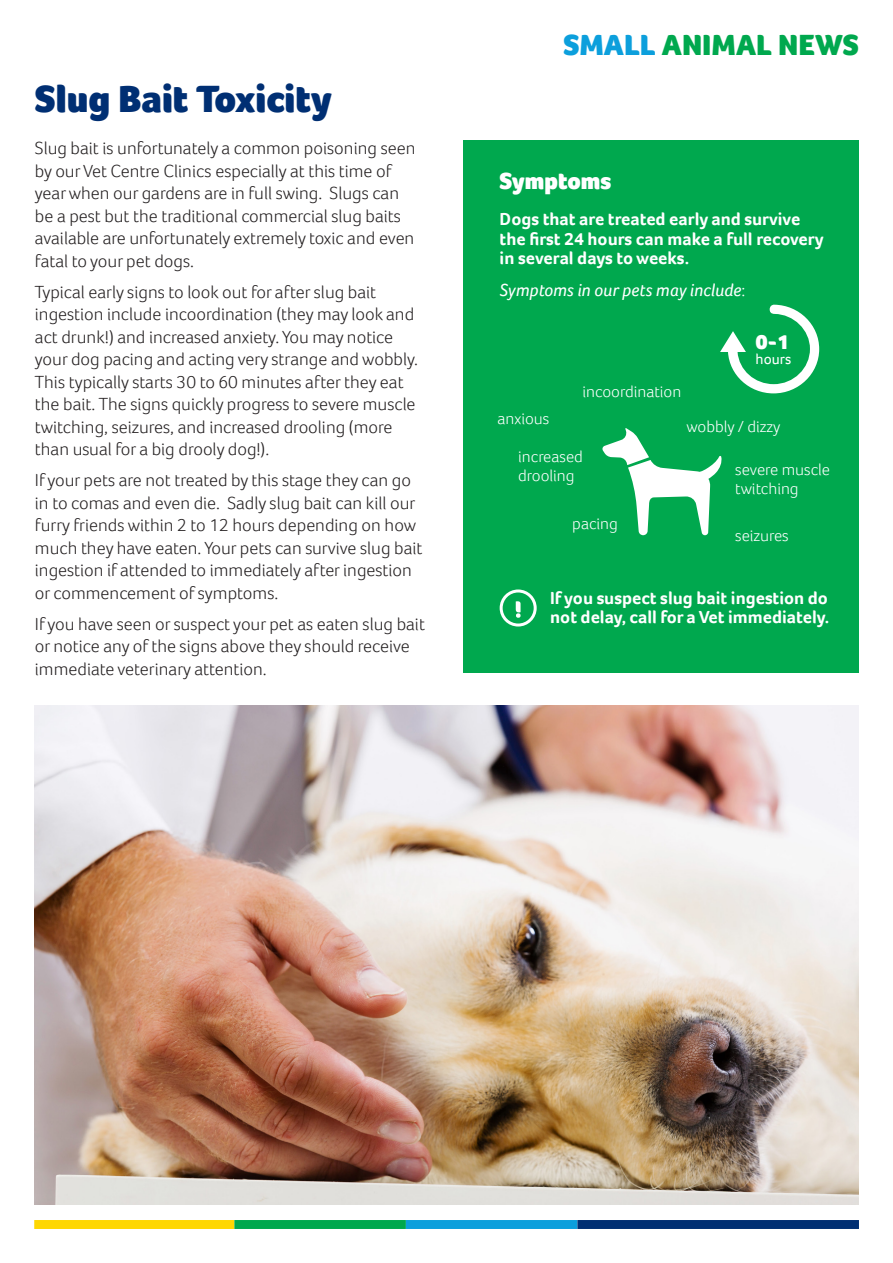
<style>
.page{position:relative;width:893px;height:1263px;background:#fff}
.page>*{position:absolute;margin:0;border:0;box-sizing:border-box;transform-origin:0 0}
.t1{font:900 39px "Foco";color:#002f73}
.t2{font:900 30px "Foco";color:#00a84e}
.t3{font:900 24px "Foco";color:#fff}
.t4{font:900 21px "Foco";color:#fff}
.t5{font:300 18px/22.5px "Foco";color:#231f20}
.t6{font:700 18px/19.5px "Foco";color:#fff}
.t7{font:italic 18px "Foco";color:#fff}
.t8{font:300 16.5px/19.5px "Foco";color:#fff}
.t9{font:15px "Foco";color:#fff}
.s1{color:#0c9fdc}
.s2{font-weight:300;font-style:normal}
</style>
<div class="page">
<div style="left:34px;top:1220px;width:200px;height:9px;background:#fed702"></div>
<div style="left:234px;top:1220px;width:172px;height:9px;background:#00a84e"></div>
<div style="left:406px;top:1220px;width:171px;height:9px;background:#0c9fdc"></div>
<div style="left:577px;top:1220px;width:282px;height:9px;background:#002f73"></div>
<div style="left:463px;top:140px;width:396px;height:533px;background:#00a84e"></div>
<svg style="left:602px;top:428px;width:120px;height:107px"></svg>
<div style="left:500px;top:589px;width:37px;height:37px;border:3px solid #fff;border-radius:50%"></div>
<svg style="left:516px;top:601px;width:5px;height:17px"></svg>
<svg style="left:720px;top:305px;width:99px;height:88px"></svg>
<img style="left:35px;top:706px;width:824px;height:498px">
<p class="t1" style="left:35px;top:73px;width:299px">Slug Bait Toxicity</p>
<p class="t5" style="left:35px;top:137px;width:382px">Slug bait is unfortunately a common poisoning seen by our Vet Centre Clinics especially at this time of year when our gardens are in full swing. Slugs can be a pest but the traditional commercial slug baits available are unfortunately extremely toxic and even fatal to your pet dogs.</p>
<p class="t5" style="left:35px;top:280px;width:385px">Typical early signs to look out for after slug bait ingestion include incoordination (they may look and act drunk!) and increased anxiety. You may notice your dog pacing and acting very strange and wobbly.<br>This typically starts 30 to 60 minutes after they eat the bait. The signs quickly progress to severe muscle twitching, seizures, and increased drooling (more than usual for a big drooly dog!).</p>
<p class="t5" style="left:35px;top:469px;width:389px">If your pets are not treated by this stage they can go in to comas and even die. Sadly slug bait can kill our furry friends within 2 to 12 hours depending on how much they have eaten. Your pets can survive slug bait ingestion if attended to immediately after ingestion or commencement of symptoms.</p>
<p class="t5" style="left:35px;top:612px;width:391px">If you have seen or suspect your pet as eaten slug bait or notice any of the signs above they should receive immediate veterinary attention.</p>
<p class="t2" style="left:563px;top:25px;width:297px"><span class="s1">SMALL</span> ANIMAL NEWS</p>
<p class="t3" style="left:500px;top:165px;width:113px">Symptoms</p>
<p class="t6" style="left:500px;top:209px;width:325px">Dogs that are treated early and survive the first 24 hours can make a full recovery in several days to weeks.</p>
<p class="t7" style="left:500px;top:278px;width:247px">Symptoms in our pets may include<span class="s2">:</span></p>
<p class="t4" style="left:755px;top:328px;width:36px">0-1</p>
<p class="t8" style="left:497px;top:409px;width:53px">anxious</p>
<p class="t8" style="left:583px;top:382px;width:100px">incoordination</p>
<p class="t9" style="left:755px;top:349px;width:37px">hours</p>
<p class="t8" style="left:686px;top:416px;width:96px">wobbly / dizzy</p>
<p class="t8" style="left:518px;top:446px;width:66px">increased drooling</p>
<p class="t8" style="left:572px;top:513px;width:47px">pacing</p>
<p class="t8" style="left:735px;top:459px;width:96px">severe muscle twitching</p>
<p class="t8" style="left:735px;top:525px;width:55px">seizures</p>
<p class="t6" style="left:550px;top:588px;width:280px">If you suspect slug bait ingestion do not delay, call for a Vet immediately.</p>
</div>
